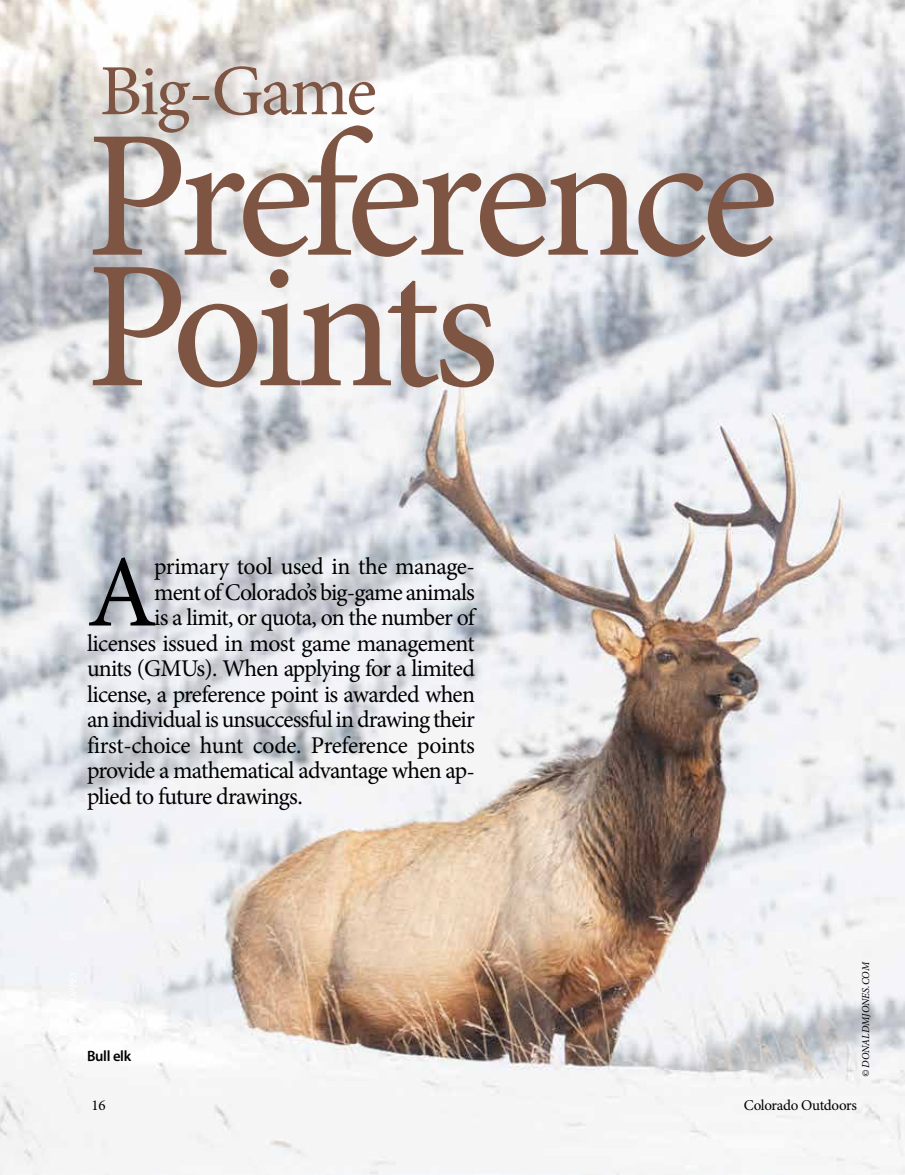
<style>
.page{position:relative;width:905px;height:1175px;background:#fff}
.page>*{position:absolute;margin:0;border:0;box-sizing:border-box;transform-origin:0 0}
.t1{font:181.5px/130.5px "Minion Pro";letter-spacing:-.05em;color:#7e5442}
.t2{font:102.45px "Minion Pro";color:#000}
.t3{font:72px "Minion Pro";letter-spacing:-.035em;color:#7e5442}
.t4{font:24px "Minion Pro";letter-spacing:-.03em;color:#000}
.t5{font:15px "Minion Pro";letter-spacing:-.02em;color:#000}
.t6{font:600 15px "Myriad Pro";letter-spacing:-.02em;color:#000}
.t7{font:italic 10.5px "Minion Pro";letter-spacing:-.01em;color:#000}
</style>
<div class="page">
<img style="left:0;top:0;width:904px;height:1174px">
<h3 class="t3" style="left:100px;top:43px;width:278px">Big-Game</h3>
<h1 class="t1" style="left:86px;top:132px;width:694px">Preference<br>Points</h1>
<h2 class="t2" style="left:87px;top:524px;width:72px">A</h2>
<p class="t4" style="left:154px;top:550px;width:322px">primary tool used in the manage-</p>
<p class="t4" style="left:154px;top:576px;width:322px">ment of Colorado’s big-game animals</p>
<p class="t4" style="left:154px;top:601px;width:322px">is a limit, or quota, on the number of</p>
<p class="t4" style="left:87px;top:627px;width:389px">licenses issued in most game management</p>
<p class="t4" style="left:87px;top:652px;width:389px">units (GMUs). When applying for a limited</p>
<p class="t4" style="left:87px;top:678px;width:389px">license, a preference point is awarded when</p>
<p class="t4" style="left:87px;top:703px;width:389px">an individual is unsuccessful in drawing their</p>
<p class="t4" style="left:87px;top:729px;width:389px">first-choice hunt code. Preference points</p>
<p class="t4" style="left:87px;top:754px;width:389px">provide a mathematical advantage when ap-</p>
<p class="t4" style="left:87px;top:780px;width:217px">plied to future drawings.</p>
<p class="t6" style="left:87px;top:1046px;width:46px">Bull elk</p>
<p class="t7" style="left:858px;top:1077px;width:117px;rotate:-90deg">© DONALDMJONES.COM</p>
<p class="t5" style="left:91px;top:1094px;width:16px">16</p>
<p class="t5" style="left:743px;top:1094px;width:115px">Colorado Outdoors</p>
</div>
